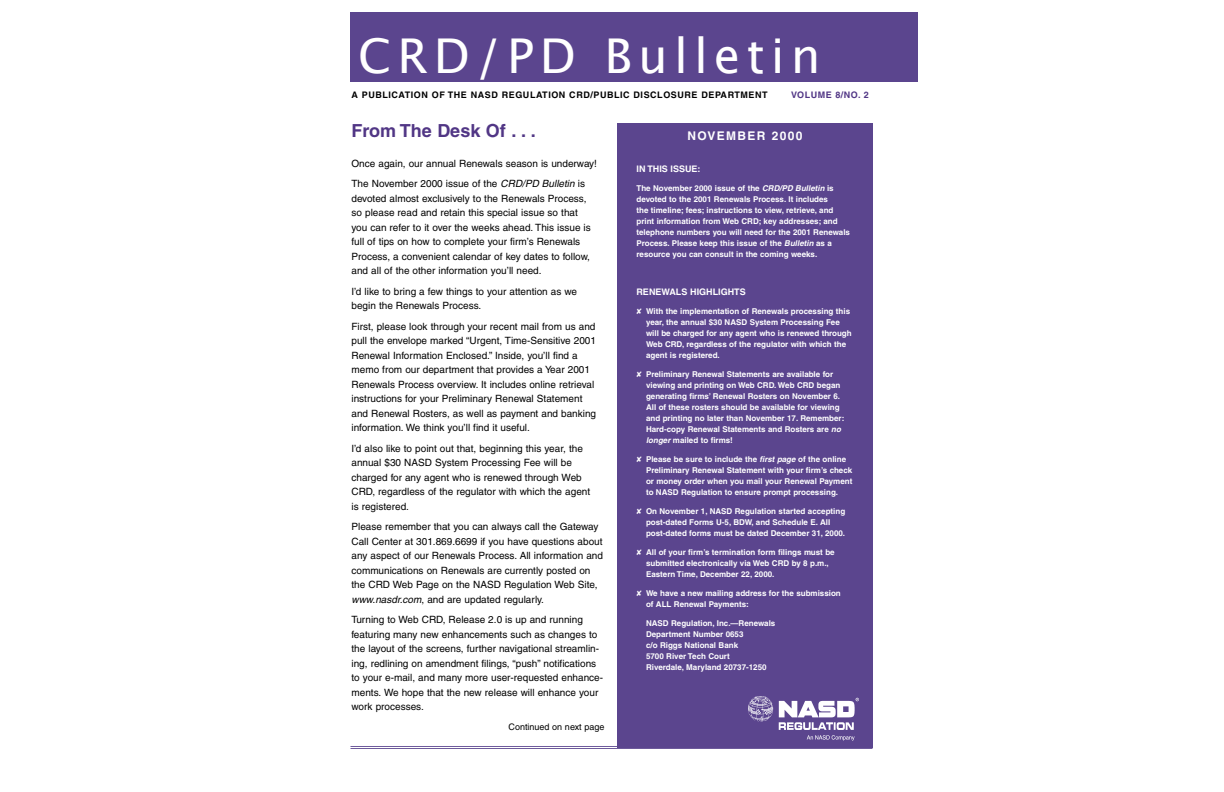
<style>
.page{position:relative;width:1224px;height:792px;background:#fff}
.page>*{position:absolute;margin:0;border:0;box-sizing:border-box;transform-origin:0 0}
.t1{font:48px "Lucida Grande";letter-spacing:.125em;color:#fff}
.t2{font:700 18px "Helvetica";color:#513685}
.t3{font:700 12px "Helvetica";letter-spacing:.11em;color:#fff}
.t4{font:10px/14.5px "Helvetica";color:#000}
.t5{font:700 9px "Helvetica";letter-spacing:.06em;color:#000}
.t6{font:700 9px "Helvetica";color:#fff}
.t7{font:9px "Helvetica";color:#000}
.t8{font:700 9px "Helvetica";letter-spacing:.055em;color:#513685}
.t9{font:700 8px/11px "Helvetica";color:#fff}
.s1{font-style:italic}
</style>
<div class="page">
<div style="left:351px;top:13px;width:567px;height:68px;background:#5b458e"></div>
<hr style="left:351px;top:746px;width:522px;height:1px;background:#5b458e">
<hr style="left:351px;top:748px;width:522px;height:1px;background:#5b458e">
<div style="left:618px;top:123px;width:255px;height:624px;background:#5b458e"></div>
<img style="left:748px;top:697px;width:111px;height:43px">
<h1 class="t1" style="left:358px;top:27px;width:464px">CRD/PD Bulletin</h1>
<p class="t5" style="left:351px;top:91px;width:418px">A PUBLICATION OF THE NASD REGULATION CRD/PUBLIC DISCLOSURE DEPARTMENT</p>
<p class="t8" style="left:791px;top:91px;width:79px">VOLUME 8/NO. 2</p>
<h2 class="t2" style="left:351px;top:124px;width:186px">From The Desk Of . . .</h2>
<p class="t4" style="left:351px;top:154px;width:247px;line-height:20.5px">Once again, our annual Renewals season is underway!<br>The November 2000 issue of the <span class="s1">CRD/PD Bulletin</span> is</p>
<p class="t4" style="left:351px;top:192px;width:241px">devoted almost exclusively to the Renewals Process, so please read and retain this special issue so that you can refer to it over the weeks ahead. This issue is full of tips on how to complete your firm’s Renewals Process, a convenient calendar of key dates to follow, and all of the other information you’ll need.</p>
<p class="t4" style="left:351px;top:285px;width:227px">I’d like to bring a few things to your attention as we begin the Renewals Process.</p>
<p class="t4" style="left:351px;top:320px;width:246px">First, please look through your recent mail from us and pull the envelope marked “Urgent, Time-Sensitive 2001<br>Renewal Information Enclosed.” Inside, you’ll find a memo from our department that provides a Year 2001<br>Renewals Process overview. It includes online retrieval instructions for your Preliminary Renewal Statement and Renewal Rosters, as well as payment and banking information. We think you’ll find it useful.</p>
<p class="t4" style="left:351px;top:442px;width:240px">I’d also like to point out that, beginning this year, the annual $30 NASD System Processing Fee will be charged for any agent who is renewed through Web CRD, regardless of the regulator with which the agent is registered.</p>
<p class="t4" style="left:351px;top:521px;width:253px">Please remember that you can always call the Gateway Call Center at 301.869.6699 if you have questions about any aspect of our Renewals Process. All information and communications on Renewals are currently posted on the CRD Web Page on the NASD Regulation Web Site, <span class="s1">www.nasdr.com</span>, and are updated regularly.</p>
<p class="t4" style="left:351px;top:614px;width:253px">Turning to Web CRD, Release 2.0 is up and running featuring many new enhancements such as changes to the layout of the screens, further navigational streamlin&shy;ing, redlining on amendment filings, “push” notifications to your e-mail, and many more user-requested enhance&shy;ments. We hope that the new release will enhance your work processes.</p>
<p class="t7" style="left:509px;top:724px;width:97px">Continued on next page</p>
<p class="t3" style="left:687px;top:132px;width:117px">NOVEMBER 2000</p>
<p class="t6" style="left:636px;top:166px;width:66px">IN THIS ISSUE:</p>
<p class="t9" style="left:636px;top:184px;width:215px">The November 2000 issue of the <span class="s1">CRD/PD Bulletin</span> is devoted to the 2001 Renewals Process. It includes<br>the timeline; fees; instructions to view, retrieve, and print information from Web CRD; key addresses; and telephone numbers you will need for the 2001 Renewals Process. Please keep this issue of the <span class="s1">Bulletin</span> as a resource you can consult in the coming weeks.</p>
<p class="t6" style="left:636px;top:289px;width:111px">RENEWALS HIGHLIGHTS</p>
<p class="t9" style="left:646px;top:307px;width:207px;text-indent:-10px">✘ With the implementation of Renewals processing this year, the annual $30 NASD System Processing Fee will be charged for any agent who is renewed through Web CRD, regardless of the regulator with which the agent is registered.</p>
<p class="t9" style="left:646px;top:370px;width:200px;text-indent:-10px">✘ Preliminary Renewal Statements are available for viewing and printing on Web CRD. Web CRD began generating firms’ Renewal Rosters on November 6.<br>All of these rosters should be available for viewing and printing no later than November 17. Remember:<br>Hard-copy Renewal Statements and Rosters are <span class="s1">no longer</span> mailed to firms!</p>
<p class="t9" style="left:646px;top:455px;width:208px;text-indent:-10px">✘ Please be sure to include the <span class="s1">first page</span> of the online Preliminary Renewal Statement with your firm’s check or money order when you mail your Renewal Payment to NASD Regulation to ensure prompt processing.</p>
<p class="t9" style="left:646px;top:507px;width:201px;text-indent:-10px">✘ On November 1, NASD Regulation started accepting post-dated Forms U-5, BDW, and Schedule E. All post-dated forms must be dated December 31, 2000.</p>
<p class="t9" style="left:646px;top:548px;width:190px;text-indent:-10px">✘ All of your firm’s termination form filings must be submitted electronically via Web CRD by 8 p.m.,<br>Eastern Time, December 22, 2000.</p>
<p class="t9" style="left:646px;top:589px;width:196px;text-indent:-10px">✘ We have a new mailing address for the submission of ALL Renewal Payments:</p>
<p class="t9" style="left:646px;top:619px;width:131px">NASD Regulation, Inc.—Renewals<br>Department Number 0653<br>c/o Riggs National Bank<br>5700 River Tech Court<br>Riverdale, Maryland 20737-1250</p>
</div>
